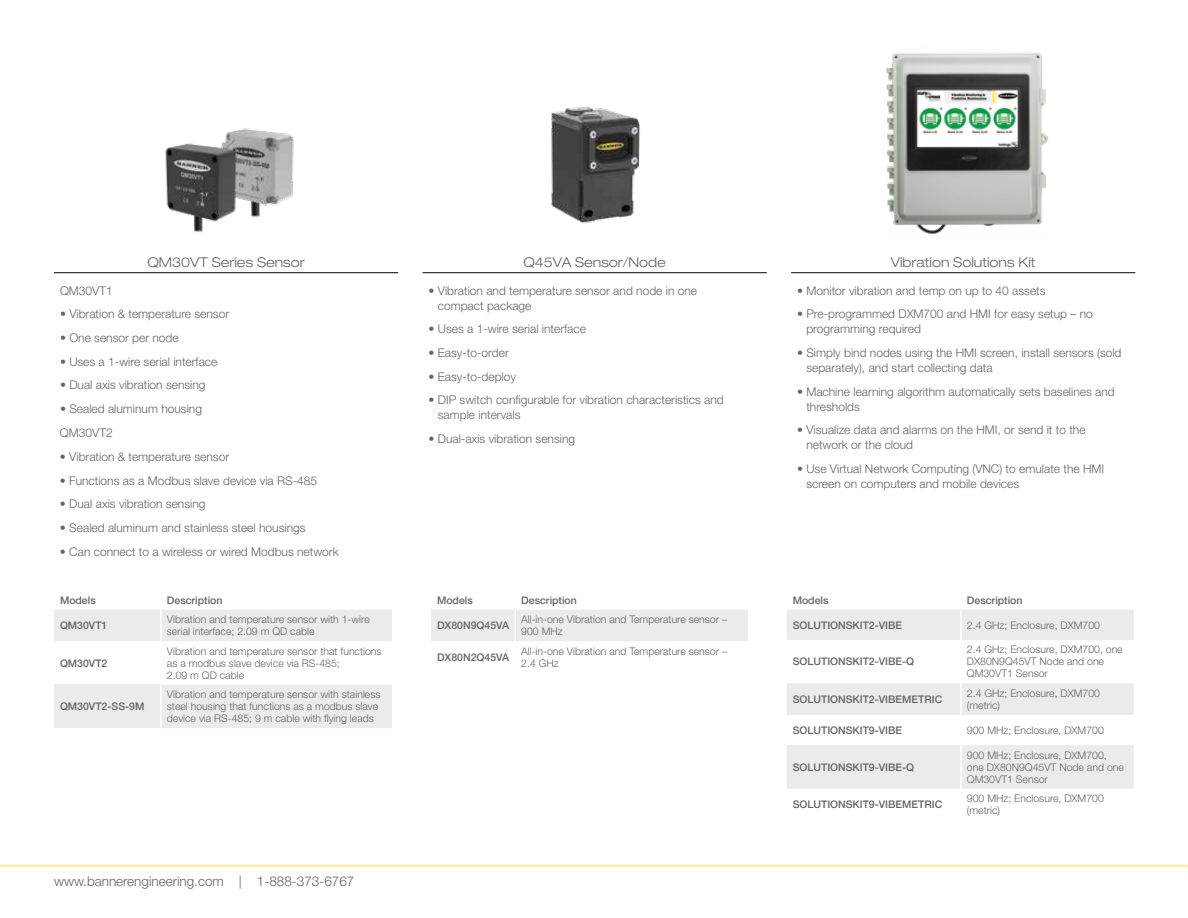
<style>
.page{position:relative;width:1188px;height:918px;background:#fff}
.page>*{position:absolute;margin:0;border:0;box-sizing:border-box;transform-origin:0 0}
.t1{font:300 expanded 13.5px "Helvetica Neue LT Pro";color:#636466}
.t2{font:300 13.5px "Helvetica Neue LT Pro";color:#636466}
.t3{font:300 12px/15px "Helvetica Neue LT Pro";color:#636466}
.t4{font:300 10.5px/12px "Helvetica Neue LT Pro";color:#636466}
.t5{font:500 10.5px "Helvetica Neue LT Pro";color:#636466}
</style>
<div class="page">
<hr style="left:0;top:864px;width:1188px;height:3px;background:#ffd600">
<hr style="left:54px;top:272px;width:344px;height:1px;background:#231f20">
<hr style="left:423px;top:272px;width:344px;height:1px;background:#231f20">
<hr style="left:791px;top:272px;width:344px;height:1px;background:#231f20">
<img style="left:886px;top:52px;width:162px;height:183px">
<img style="left:551px;top:106px;width:89px;height:118px">
<svg style="left:54px;top:610px;width:338px;height:118px"></svg>
<div style="left:54px;top:685px;width:107px;height:43px;background:#ebebec"></div>
<hr style="left:160px;top:610px;width:2px;height:31px;background:#fff">
<hr style="left:160px;top:641px;width:2px;height:44px;background:#fff">
<hr style="left:160px;top:685px;width:2px;height:43px;background:#fff">
<div style="left:431px;top:610px;width:317px;height:31px;background:#ebebec"></div>
<hr style="left:515px;top:610px;width:1px;height:31px;background:#fff">
<svg style="left:787px;top:610px;width:347px;height:179px;fill:#ebebec"></svg>
<hr style="left:960px;top:610px;width:2px;height:30px;background:#fff">
<hr style="left:960px;top:640px;width:2px;height:43px;background:#fff">
<hr style="left:960px;top:683px;width:2px;height:32px;background:#fff">
<hr style="left:960px;top:715px;width:2px;height:30px;background:#fff">
<hr style="left:960px;top:745px;width:2px;height:44px;background:#fff">
<img style="left:227px;top:128px;width:67px;height:90px">
<img style="left:165px;top:133px;width:89px;height:100px">
<p class="t1" style="left:147px;top:254px;width:159px">QM30VT Series Sensor</p>
<p class="t1" style="left:523px;top:254px;width:144px">Q45VA Sensor/Node</p>
<p class="t1" style="left:891px;top:254px;width:146px">Vibration Solutions Kit</p>
<p class="t3" style="left:60px;top:283px;width:54px">QM30VT1</p>
<p class="t3" style="left:60px;top:306px;width:171px">• Vibration &amp; temperature sensor</p>
<p class="t3" style="left:60px;top:330px;width:120px">• One sensor per node</p>
<p class="t3" style="left:60px;top:354px;width:159px">• Uses a 1-wire serial interface</p>
<p class="t3" style="left:60px;top:377px;width:147px">• Dual axis vibration sensing</p>
<p class="t3" style="left:60px;top:401px;width:144px">• Sealed aluminum housing</p>
<p class="t3" style="left:60px;top:425px;width:54px">QM30VT2</p>
<p class="t3" style="left:60px;top:449px;width:171px">• Vibration &amp; temperature sensor</p>
<p class="t3" style="left:60px;top:473px;width:259px">• Functions as a Modbus slave device via RS-485</p>
<p class="t3" style="left:60px;top:496px;width:147px">• Dual axis vibration sensing</p>
<p class="t3" style="left:60px;top:520px;width:247px">• Sealed aluminum and stainless steel housings</p>
<p class="t3" style="left:60px;top:543px;width:280px">• Can connect to a wireless or wired Modbus network</p>
<p class="t5" style="left:60px;top:594px;width:37px">Models</p>
<p class="t5" style="left:167px;top:594px;width:57px">Description</p>
<p class="t5" style="left:60px;top:619px;width:49px">QM30VT1</p>
<p class="t4" style="left:167px;top:613px;width:204px">Vibration and temperature sensor with 1-wire serial interface; 2.09 m QD cable</p>
<p class="t5" style="left:60px;top:657px;width:49px">QM30VT2</p>
<p class="t4" style="left:167px;top:645px;width:216px">Vibration and temperature sensor that functions as a modbus slave device via RS-485;<br>2.09 m QD cable</p>
<p class="t5" style="left:60px;top:700px;width:86px">QM30VT2-SS-9M</p>
<p class="t4" style="left:167px;top:688px;width:215px">Vibration and temperature sensor with stainless steel housing that functions as a modbus slave device via RS-485; 9 m cable with flying leads</p>
<p class="t3" style="left:438px;top:283px;width:261px;text-indent:-9px">• Vibration and temperature sensor and node in one compact package</p>
<p class="t3" style="left:429px;top:321px;width:159px">• Uses a 1-wire serial interface</p>
<p class="t3" style="left:429px;top:345px;width:82px">• Easy-to-order</p>
<p class="t3" style="left:429px;top:369px;width:89px">• Easy-to-deploy</p>
<p class="t3" style="left:438px;top:392px;width:287px;text-indent:-9px">• DIP switch configurable for vibration characteristics and sample intervals</p>
<p class="t3" style="left:429px;top:431px;width:148px">• Dual-axis vibration sensing</p>
<p class="t5" style="left:437px;top:594px;width:37px">Models</p>
<p class="t5" style="left:521px;top:594px;width:57px">Description</p>
<p class="t5" style="left:437px;top:619px;width:73px">DX80N9Q45VA</p>
<p class="t4" style="left:521px;top:613px;width:208px">All-in-one Vibration and Temperature sensor –<br>900 MHz</p>
<p class="t5" style="left:437px;top:651px;width:73px">DX80N2Q45VA</p>
<p class="t4" style="left:521px;top:645px;width:208px">All-in-one Vibration and Temperature sensor –<br>2.4 GHz</p>
<p class="t2" style="left:54px;top:873px;width:302px">www.bannerengineering.com | 1-888-373-6767</p>
<p class="t3" style="left:797px;top:283px;width:250px">• Monitor vibration and temp on up to 40 assets</p>
<p class="t3" style="left:806px;top:306px;width:288px;text-indent:-9px">• Pre-programmed DXM700 and HMI for easy setup – no programming required</p>
<p class="t3" style="left:806px;top:345px;width:317px;text-indent:-9px">• Simply bind nodes using the HMI screen, install sensors (sold separately), and start collecting data</p>
<p class="t3" style="left:806px;top:384px;width:310px;text-indent:-9px">• Machine learning algorithm automatically sets baselines and thresholds</p>
<p class="t3" style="left:806px;top:422px;width:281px;text-indent:-9px">• Visualize data and alarms on the HMI, or send it to the network or the cloud</p>
<p class="t3" style="left:806px;top:461px;width:299px;text-indent:-9px">• Use Virtual Network Computing (VNC) to emulate the HMI screen on computers and mobile devices</p>
<p class="t5" style="left:793px;top:594px;width:37px">Models</p>
<p class="t5" style="left:967px;top:594px;width:57px">Description</p>
<p class="t5" style="left:793px;top:619px;width:111px">SOLUTIONSKIT2-VIBE</p>
<p class="t4" style="left:967px;top:619px;width:135px">2.4 GHz; Enclosure, DXM700</p>
<p class="t5" style="left:793px;top:655px;width:123px">SOLUTIONSKIT2-VIBE-Q</p>
<p class="t4" style="left:967px;top:643px;width:157px">2.4 GHz; Enclosure, DXM700, one<br>DX80N9Q45VT Node and one<br>QM30VT1 Sensor</p>
<p class="t5" style="left:793px;top:693px;width:151px">SOLUTIONSKIT2-VIBEMETRIC</p>
<p class="t4" style="left:967px;top:687px;width:135px">2.4 GHz; Enclosure, DXM700 (metric)</p>
<p class="t5" style="left:793px;top:724px;width:111px">SOLUTIONSKIT9-VIBE</p>
<p class="t4" style="left:967px;top:724px;width:138px">900 MHz; Enclosure, DXM700</p>
<p class="t5" style="left:793px;top:761px;width:123px">SOLUTIONSKIT9-VIBE-Q</p>
<p class="t4" style="left:967px;top:749px;width:158px">900 MHz; Enclosure, DXM700, one DX80N9Q45VT Node and one<br>QM30VT1 Sensor</p>
<p class="t5" style="left:793px;top:798px;width:151px">SOLUTIONSKIT9-VIBEMETRIC</p>
<p class="t4" style="left:967px;top:792px;width:138px">900 MHz; Enclosure, DXM700 (metric)</p>
</div>
